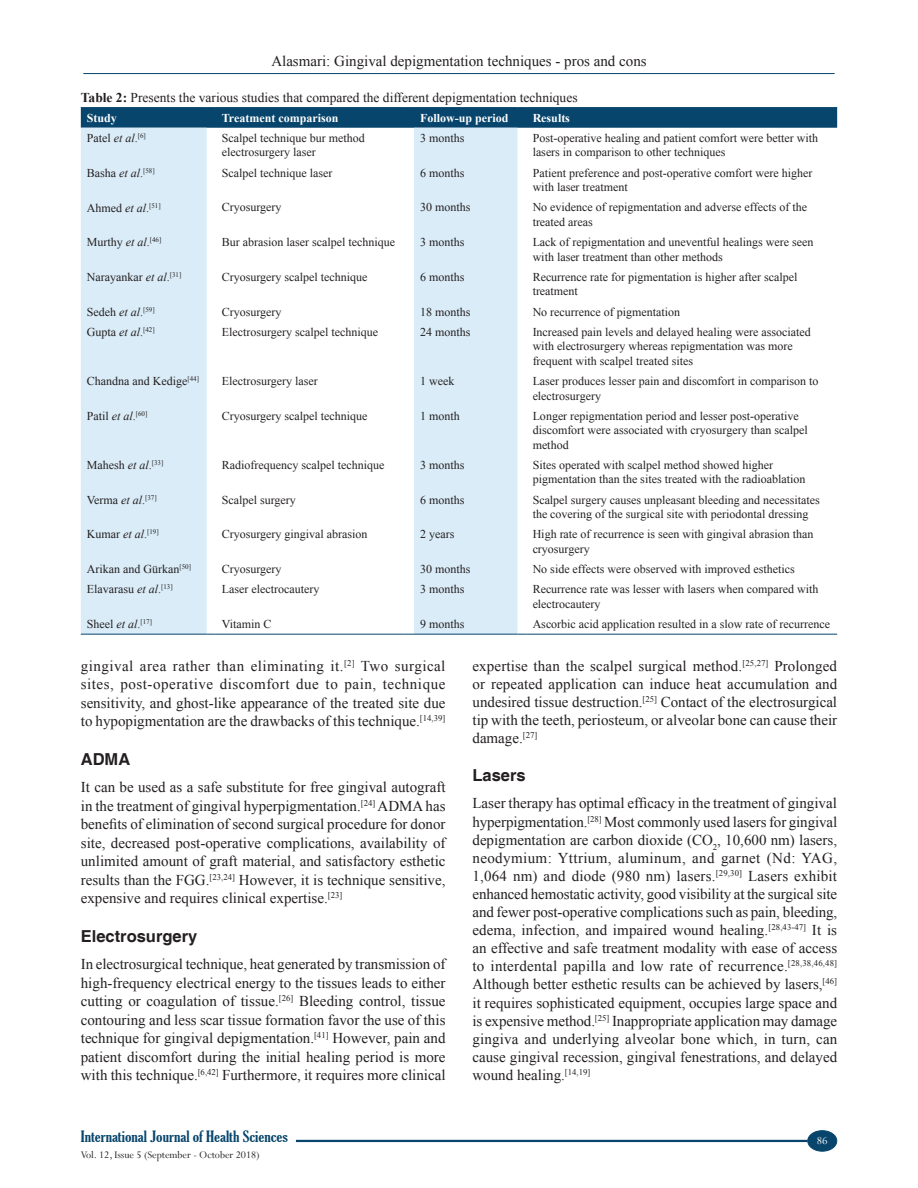
<style>
.page{position:relative;width:918px;height:1188px;background:#fff}
.page>*{position:absolute;margin:0;border:0;box-sizing:border-box;transform-origin:0 0}
.t1{font:700 16.5px "Helvetica";color:#231f20}
.TX{font:15px/18.1px "Times New Roman";color:#231f20;text-align:justify}
.RF{font:extra-condensed 15px "Gloucester";color:#08456c;scale:1.25 1}
.TT{font:13.5px "Times New Roman";color:#231f20}
.TB{font:12px/14.4px "Times New Roman";color:#231f20}
.TBL{font:12px "Times New Roman";color:#231f20}
.TCH{font:700 12px "Times New Roman";color:#fff}
.FOLIO{font:12px "Perpetua";color:#fff}
.RF_RECTO_1{font:11.25px "Perpetua";letter-spacing:-.005em;color:#231f20}
.s1{font-weight:700}
.s2{font-style:italic}
</style>
<div class="page">
<hr style="left:83px;top:73px;width:752px;height:1px;background:#08456c">
<div style="left:808px;top:1131px;width:29px;height:20px;background:#08456c;border-radius:50%"></div>
<div style="left:807px;top:1130px;width:30px;height:22px;border:1px solid #08456c;border-radius:50%"></div>
<hr style="left:296px;top:1140px;width:512px;height:2px;background:#08456c">
<svg style="left:81px;top:128px;width:437px;height:506px;fill:#daecf8"></svg>
<hr style="left:81px;top:634px;width:126px;height:1px;background:#08456c">
<hr style="left:216px;top:634px;width:189px;height:1px;background:#08456c">
<hr style="left:414px;top:634px;width:104px;height:1px;background:#08456c">
<hr style="left:527px;top:634px;width:310px;height:1px;background:#08456c">
<svg style="left:81px;top:107px;width:756px;height:21px;background:#0c486e"></svg>
<hr style="left:527px;top:107px;width:310px;height:1px;background:#08456c">
<p class="TX" style="left:271px;top:51px;width:377px">Alasmari: Gingival depigmentation techniques - pros and cons</p>
<p class="TT" style="left:81px;top:88px;width:498px"><span class="s1">Table 2:</span> Presents the various studies that compared the different depigmentation techniques</p>
<p class="TCH" style="left:87px;top:109px;width:32px">Study</p>
<p class="TCH" style="left:222px;top:109px;width:118px">Treatment comparison</p>
<p class="TCH" style="left:420px;top:109px;width:90px">Follow‑up period</p>
<p class="TCH" style="left:533px;top:109px;width:39px">Results</p>
<p class="TB" style="left:87px;top:131px;width:61px">Patel <span class="s2">et al</span>.<sup>[6]</sup></p>
<p class="TB" style="left:222px;top:131px;width:144px">Scalpel technique bur method electrosurgery laser</p>
<p class="TB" style="left:420px;top:131px;width:46px">3 months</p>
<p class="TB" style="left:533px;top:131px;width:287px">Post‑operative healing and patient comfort were better with lasers in comparison to other techniques</p>
<p class="TB" style="left:87px;top:165px;width:69px">Basha <span class="s2">et al</span>.<sup>[58]</sup></p>
<p class="TB" style="left:222px;top:165px;width:112px">Scalpel technique laser</p>
<p class="TB" style="left:420px;top:165px;width:46px">6 months</p>
<p class="TB" style="left:533px;top:165px;width:281px">Patient preference and post‑operative comfort were higher with laser treatment</p>
<p class="TB" style="left:87px;top:200px;width:75px">Ahmed <span class="s2">et al</span>.<sup>[51]</sup></p>
<p class="TB" style="left:222px;top:200px;width:61px">Cryosurgery</p>
<p class="TB" style="left:420px;top:200px;width:52px">30 months</p>
<p class="TB" style="left:533px;top:200px;width:276px">No evidence of repigmentation and adverse effects of the treated areas</p>
<p class="TB" style="left:87px;top:235px;width:76px">Murthy <span class="s2">et al</span>.<sup>[46]</sup></p>
<p class="TB" style="left:222px;top:235px;width:175px">Bur abrasion laser scalpel technique</p>
<p class="TB" style="left:420px;top:235px;width:46px">3 months</p>
<p class="TB" style="left:533px;top:235px;width:282px">Lack of repigmentation and uneventful healings were seen with laser treatment than other methods</p>
<p class="TB" style="left:87px;top:270px;width:96px">Narayankar <span class="s2">et al</span>.<sup>[31]</sup></p>
<p class="TB" style="left:222px;top:270px;width:147px">Cryosurgery scalpel technique</p>
<p class="TB" style="left:420px;top:270px;width:46px">6 months</p>
<p class="TB" style="left:533px;top:270px;width:266px">Recurrence rate for pigmentation is higher after scalpel treatment</p>
<p class="TB" style="left:87px;top:304px;width:69px">Sedeh <span class="s2">et al</span>.<sup>[59]</sup></p>
<p class="TB" style="left:222px;top:304px;width:61px">Cryosurgery</p>
<p class="TB" style="left:420px;top:304px;width:52px">18 months</p>
<p class="TB" style="left:533px;top:304px;width:149px">No recurrence of pigmentation</p>
<p class="TB" style="left:87px;top:325px;width:69px">Gupta <span class="s2">et al</span>.<sup>[42]</sup></p>
<p class="TB" style="left:222px;top:325px;width:158px">Electrosurgery scalpel technique</p>
<p class="TB" style="left:420px;top:325px;width:52px">24 months</p>
<p class="TB" style="left:533px;top:325px;width:280px">Increased pain levels and delayed healing were associated with electrosurgery whereas repigmentation was more frequent with scalpel treated sites</p>
<p class="TB" style="left:87px;top:374px;width:114px">Chandna and Kedige<sup>[44]</sup></p>
<p class="TB" style="left:222px;top:374px;width:98px">Electrosurgery laser</p>
<p class="TB" style="left:420px;top:374px;width:36px">1 week</p>
<p class="TB" style="left:533px;top:374px;width:287px">Laser produces lesser pain and discomfort in comparison to electrosurgery</p>
<p class="TB" style="left:87px;top:408px;width:62px">Patil <span class="s2">et al</span>.<sup>[60]</sup></p>
<p class="TB" style="left:222px;top:408px;width:147px">Cryosurgery scalpel technique</p>
<p class="TB" style="left:420px;top:408px;width:41px">1 month</p>
<p class="TB" style="left:533px;top:408px;width:277px">Longer repigmentation period and lesser post‑operative discomfort were associated with cryosurgery than scalpel method</p>
<p class="TB" style="left:87px;top:458px;width:78px">Mahesh <span class="s2">et al</span>.<sup>[33]</sup></p>
<p class="TB" style="left:222px;top:458px;width:164px">Radiofrequency scalpel technique</p>
<p class="TB" style="left:420px;top:458px;width:46px">3 months</p>
<p class="TB" style="left:533px;top:458px;width:274px">Sites operated with scalpel method showed higher pigmentation than the sites treated with the radioablation</p>
<p class="TB" style="left:87px;top:492px;width:71px">Verma <span class="s2">et al</span>.<sup>[37]</sup></p>
<p class="TB" style="left:222px;top:492px;width:76px">Scalpel surgery</p>
<p class="TB" style="left:420px;top:492px;width:46px">6 months</p>
<p class="TB" style="left:533px;top:492px;width:289px">Scalpel surgery causes unpleasant bleeding and necessitates the covering of the surgical site with periodontal dressing</p>
<p class="TB" style="left:87px;top:527px;width:73px">Kumar <span class="s2">et al</span>.<sup>[19]</sup></p>
<p class="TB" style="left:222px;top:527px;width:147px">Cryosurgery gingival abrasion</p>
<p class="TB" style="left:420px;top:527px;width:36px">2 years</p>
<p class="TB" style="left:533px;top:527px;width:282px">High rate of recurrence is seen with gingival abrasion than cryosurgery</p>
<p class="TB" style="left:87px;top:562px;width:106px">Arikan and Gürkan<sup>[50]</sup></p>
<p class="TB" style="left:222px;top:562px;width:61px">Cryosurgery</p>
<p class="TB" style="left:420px;top:562px;width:52px">30 months</p>
<p class="TB" style="left:533px;top:562px;width:264px">No side effects were observed with improved esthetics</p>
<p class="TB" style="left:87px;top:582px;width:87px">Elavarasu <span class="s2">et al</span>.<sup>[13]</sup></p>
<p class="TB" style="left:222px;top:582px;width:99px">Laser electrocautery</p>
<p class="TB" style="left:420px;top:582px;width:46px">3 months</p>
<p class="TB" style="left:533px;top:582px;width:287px">Recurrence rate was lesser with lasers when compared with electrocautery</p>
<p class="TBL" style="left:87px;top:616px;width:67px">Sheel <span class="s2">et al</span>.<sup>[17]</sup></p>
<p class="TBL" style="left:222px;top:616px;width:51px">Vitamin C</p>
<p class="TBL" style="left:420px;top:616px;width:46px">9 months</p>
<p class="TBL" style="left:533px;top:616px;width:299px">Ascorbic acid application resulted in a slow rate of recurrence</p>
<p class="TX" style="left:81px;top:657px;width:366px">gingival area rather than eliminating it.<sup>[2]</sup> Two surgical sites, post-operative discomfort due to pain, technique sensitivity, and ghost-like appearance of the treated site due to hypopigmentation are the drawbacks of this technique.<sup>[14,39]</sup></p>
<h2 class="t1" style="left:81px;top:749px;width:51px">ADMA</h2>
<p class="TX" style="left:81px;top:778px;width:366px">It can be used as a safe substitute for free gingival autograft in the treatment of gingival hyperpigmentation.<sup>[24]</sup> ADMA has benefits of elimination of second surgical procedure for donor site, decreased post-operative complications, availability of unlimited amount of graft material, and satisfactory esthetic results than the FGG.<sup>[23,24]</sup> However, it is technique sensitive, expensive and requires clinical expertise.<sup>[23]</sup></p>
<h2 class="t1" style="left:81px;top:926px;width:118px">Electrosurgery</h2>
<p class="TX" style="left:81px;top:955px;width:366px">In electrosurgical technique, heat generated by transmission of high-frequency electrical energy to the tissues leads to either cutting or coagulation of tissue.<sup>[26]</sup> Bleeding control, tissue contouring and less scar tissue formation favor the use of this technique for gingival depigmentation.<sup>[41]</sup> However, pain and patient discomfort during the initial healing period is more with this technique.<sup>[6,42]</sup> Furthermore, it requires more clinical</p>
<p class="TX" style="left:472px;top:657px;width:366px">expertise than the scalpel surgical method.<sup>[25,27]</sup> Prolonged or repeated application can induce heat accumulation and undesired tissue destruction.<sup>[25]</sup> Contact of the electrosurgical tip with the teeth, periosteum, or alveolar bone can cause their damage.<sup>[27]</sup></p>
<h2 class="t1" style="left:472px;top:765px;width:55px">Lasers</h2>
<p class="TX" style="left:472px;top:794px;width:366px">Laser therapy has optimal efficacy in the treatment of gingival hyperpigmentation.<sup>[28]</sup> Most commonly used lasers for gingival depigmentation are carbon dioxide (CO<sub>2</sub>, 10,600 nm) lasers, neodymium: Yttrium, aluminum, and garnet (Nd: YAG, 1,064 nm) and diode (980 nm) lasers.<sup>[29,30]</sup> Lasers exhibit enhanced hemostatic activity, good visibility at the surgical site and fewer post-operative complications such as pain, bleeding, edema, infection, and impaired wound healing.<sup>[28,43-47]</sup> It is an effective and safe treatment modality with ease of access to interdental papilla and low rate of recurrence.<sup>[28,38,46,48] </sup>Although better esthetic results can be achieved by lasers,<sup>[46] </sup>it requires sophisticated equipment, occupies large space and is expensive method.<sup>[25]</sup> Inappropriate application may damage gingiva and underlying alveolar bone which, in turn, can cause gingival recession, gingival fenestrations, and delayed wound healing.<sup>[14,19]</sup></p>
<p class="RF" style="left:81px;top:1128px;width:167px">International Journal of Health Sciences</p>
<p class="FOLIO" style="left:817px;top:1133px;width:12px">86</p>
<p class="RF_RECTO_1" style="left:81px;top:1148px;width:180px">Vol. 12, Issue 5 (September - October 2018)</p>
</div>
